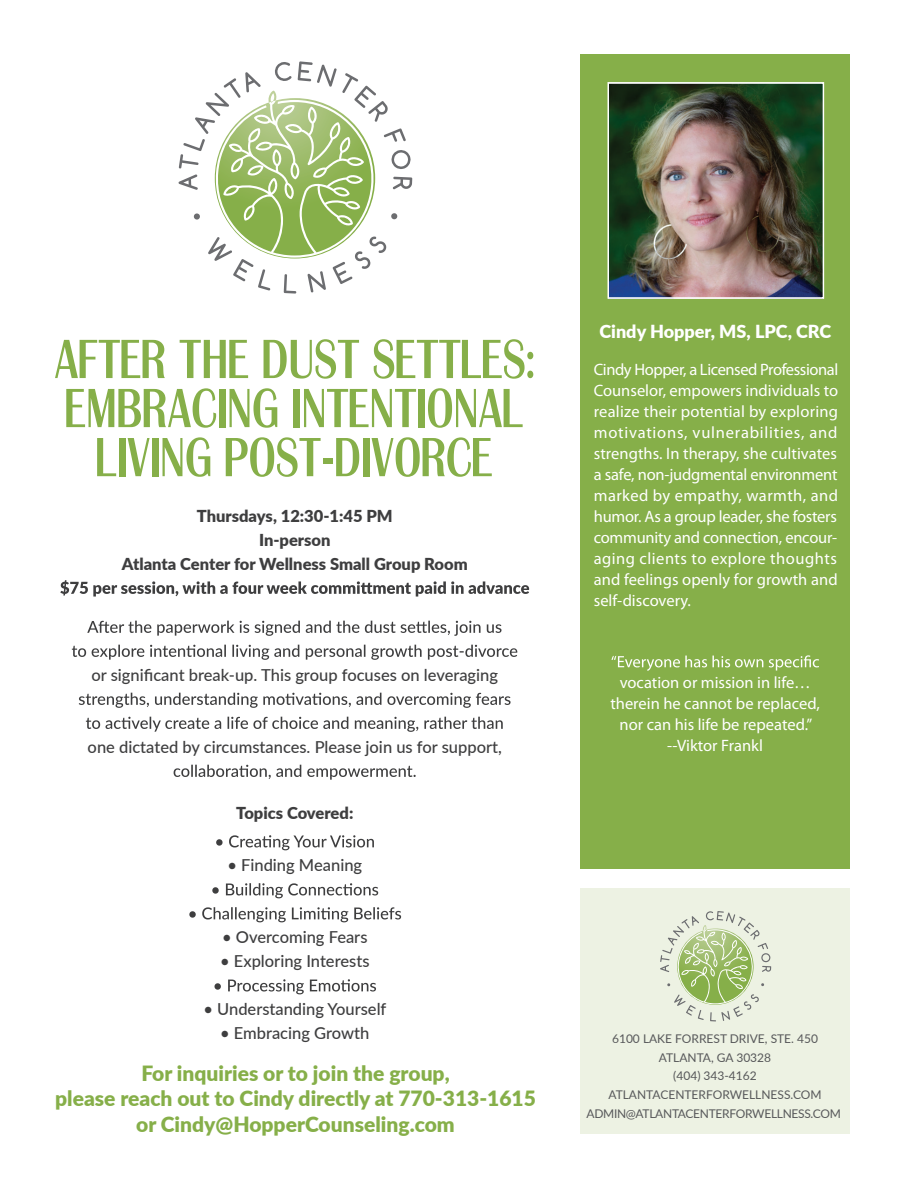
<style>
.page{position:relative;width:918px;height:1188px;background:#fff}
.page>*{position:absolute;margin:0;border:0;box-sizing:border-box;transform-origin:0 0}
.t1{font:900 21px/25.5px "Lato";color:#86af49;text-align:center}
.t2{font:900 18px "Lato";color:#fff}
.t3{font:16.5px/21px "Myriad Pro";color:#fff;text-align:justify}
.t4{font:500 16.5px "Lato";color:#3e3e3f}
.t5{font:900 16.5px/24px "Lato";color:#3e3e3f;text-align:center}
.t6{font:12px/18.8px "Lato";color:#57585a;text-align:center}
</style>
<div class="page">
<div style="left:580px;top:54px;width:270px;height:815px;background:#86af49"></div>
<svg style="left:179px;top:61px;width:233px;height:233px"></svg>
<div style="left:580px;top:889px;width:270px;height:245px;background:#edf2e3"></div>
<svg style="left:60px;top:580px;width:469px;height:17px"></svg>
<svg style="left:87px;top:621px;width:415px;height:15px"></svg>
<svg style="left:72px;top:645px;width:445px;height:15px"></svg>
<svg style="left:79px;top:693px;width:432px;height:15px"></svg>
<svg style="left:86px;top:717px;width:417px;height:15px"></svg>
<svg style="left:174px;top:765px;width:242px;height:15px"></svg>
<svg style="left:216px;top:835px;width:158px;height:15px"></svg>
<svg style="left:212px;top:883px;width:166px;height:15px"></svg>
<svg style="left:189px;top:907px;width:212px;height:15px"></svg>
<svg style="left:215px;top:979px;width:161px;height:15px"></svg>
<svg style="left:55px;top:340px;width:110px;height:38px"></svg>
<svg style="left:180px;top:340px;width:68px;height:38px"></svg>
<svg style="left:264px;top:339px;width:95px;height:40px"></svg>
<svg style="left:374px;top:339px;width:159px;height:40px"></svg>
<svg style="left:66px;top:388px;width:150px;height:40px"></svg>
<div style="left:219px;top:389px;width:6px;height:38px;background:#86af49"></div>
<svg style="left:230px;top:388px;width:47px;height:40px"></svg>
<div style="left:294px;top:389px;width:6px;height:38px;background:#86af49"></div>
<svg style="left:304px;top:389px;width:112px;height:38px"></svg>
<div style="left:419px;top:389px;width:6px;height:38px;background:#86af49"></div>
<svg style="left:428px;top:388px;width:95px;height:40px"></svg>
<svg style="left:97px;top:438px;width:19px;height:38px"></svg>
<div style="left:119px;top:438px;width:6px;height:38px;background:#86af49"></div>
<svg style="left:128px;top:438px;width:22px;height:38px"></svg>
<div style="left:152px;top:438px;width:6px;height:38px;background:#86af49"></div>
<svg style="left:163px;top:437px;width:47px;height:40px"></svg>
<svg style="left:226px;top:437px;width:95px;height:40px"></svg>
<div style="left:323px;top:459px;width:10px;height:5px;background:#86af49"></div>
<svg style="left:336px;top:438px;width:23px;height:38px"></svg>
<div style="left:363px;top:438px;width:6px;height:38px;background:#86af49"></div>
<svg style="left:372px;top:437px;width:120px;height:40px"></svg>
<svg style="left:660px;top:911px;width:111px;height:110px"></svg>
<img style="left:611px;top:85px;width:210px;height:211px">
<div style="left:608px;top:82px;width:216px;height:217px;border:2px solid #fff"></div>
<svg style="left:611px;top:655px;width:208px;height:16px"></svg>
<p class="t5" style="left:122px;top:503px;width:347px">Thursdays, 12:30-1:45 PM<br>In-person<br>Atlanta Center for Wellness Small Group Room</p>
<p class="t4" style="left:92px;top:663px;width:408px">or significant break-up. This group focuses on leveraging</p>
<p class="t4" style="left:88px;top:735px;width:416px">one dictated by circumstances. Please join us for support,</p>
<p class="t5" style="left:236px;top:800px;width:119px">Topics Covered:</p>
<p class="t4" style="left:227px;top:853px;width:136px">• Finding Meaning</p>
<p class="t2" style="left:599px;top:318px;width:233px">Cindy Hopper, MS, LPC, CRC</p>
<p class="t3" style="left:594px;top:359px;width:246px">Cindy Hopper, a Licensed Professional Counselor, empowers individuals to realize their potential by exploring motivations, vulnerabilities, and strengths. In therapy, she cultivates a safe, non-judgmental environment marked by empathy, warmth, and humor. As a group leader, she fosters community and connection, encour&shy;aging clients to explore thoughts and feelings openly for growth and self-discovery.</p>
<p class="t3" style="left:610px;top:672px;width:211px;text-align:center">vocation or mission in life… therein he cannot be replaced, nor can his life be repeated.” --Viktor Frankl</p>
<p class="t4" style="left:222px;top:925px;width:147px">• Overcoming Fears</p>
<p class="t4" style="left:220px;top:950px;width:151px">• Exploring Interests</p>
<p class="t4" style="left:203px;top:998px;width:184px">• Understanding Yourself</p>
<p class="t4" style="left:220px;top:1022px;width:151px">• Embracing Growth</p>
<p class="t6" style="left:587px;top:1029px;width:256px">6100 LAKE FORREST DRIVE, STE. 450<br>ATLANTA, GA 30328<br>(404) 343-4162<br>ATLANTACENTERFORWELLNESS.COM<br>ADMIN@ATLANTACENTERFORWELLNESS.COM</p>
<p class="t1" style="left:55px;top:1059px;width:482px">For inquiries or to join the group,<br>please reach out to Cindy directly at 770-313-1615 or Cindy@HopperCounseling.com</p>
</div>
